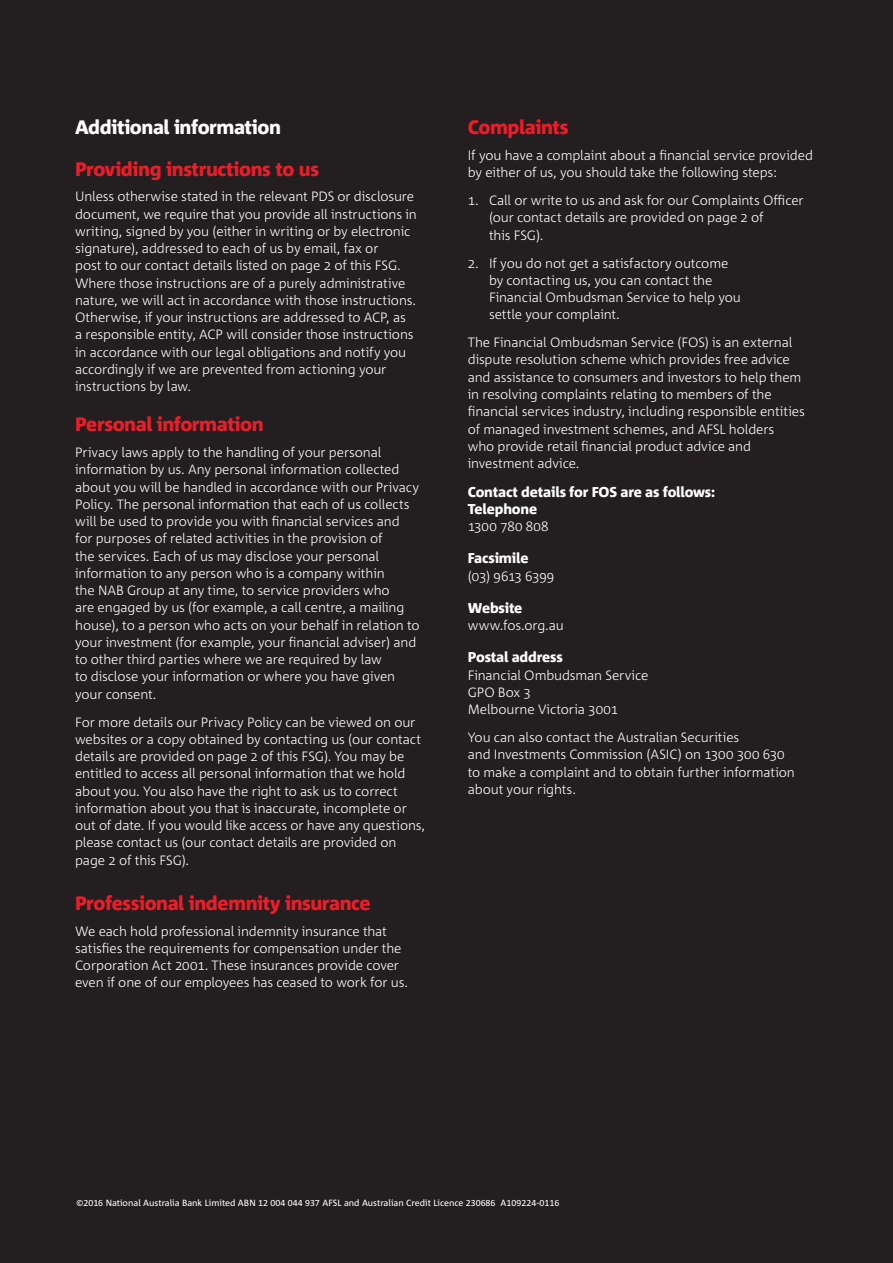
<style>
.page{position:relative;width:893px;height:1263px;background:#231f20}
.page>*{position:absolute;margin:0;border:0;box-sizing:border-box;transform-origin:0 0}
.t1{font:800 19.5px "Corpid";letter-spacing:-.025em;color:#ee1c28}
.t2{font:800 19.5px "Corpid";letter-spacing:-.025em;color:#fff}
.t3{font:800 14.25px/16.5px "Corpid";letter-spacing:-.01em;color:#fff}
.t4{font:300 13.5px/17.2px "Corpid C1";letter-spacing:-.01em;color:#fff}
.t5{font:300 13.5px "Corpid C1";letter-spacing:.02em;color:#fff}
.t6{font:9px "Corpid";color:#fff}
.s1{font-family:"Corpid Caps"}
</style>
<div class="page">
<h1 class="t2" style="left:75px;top:117px;width:207px">Additional information</h1>
<h1 class="t1" style="left:75px;top:158px;width:246px">Providing instructions to us</h1>
<p class="t4" style="left:75px;top:188px;width:343px">Unless otherwise stated in the relevant PDS or disclosure document, we require that you provide all instructions in writing, signed by you (either in writing or by electronic signature), addressed to each of us by email, fax or<br>post to our contact details listed on page 2 of this FSG.<br>Where those instructions are of a purely administrative nature, we will act in accordance with those instructions.<br>Otherwise, if your instructions are addressed to ACP, as<br>a responsible entity, ACP will consider those instructions in accordance with our legal obligations and notify you accordingly if we are prevented from actioning your instructions by law.</p>
<h1 class="t1" style="left:75px;top:414px;width:190px">Personal information</h1>
<p class="t4" style="left:75px;top:443px;width:346px">Privacy laws apply to the handling of your personal information by us. Any personal information collected about you will be handled in accordance with our Privacy Policy. The personal information that each of us collects will be used to provide you with financial services and for purposes of related activities in the provision of<br>the services. Each of us may disclose your personal information to any person who is a company within<br>the NAB Group at any time, to service providers who<br>are engaged by us (for example, a call centre, a mailing house), to a person who acts on your behalf in relation to your investment (for example, your financial adviser) and to other third parties where we are required by law<br>to disclose your information or where you have given your consent.</p>
<p class="t4" style="left:75px;top:713px;width:352px">For more details our Privacy Policy can be viewed on our websites or a copy obtained by contacting us (our contact details are provided on page 2 of this FSG). You may be entitled to access all personal information that we hold about you. You also have the right to ask us to correct information about you that is inaccurate, incomplete or out of date. If you would like access or have any questions, please contact us (our contact details are provided on page 2 of this FSG).</p>
<h1 class="t1" style="left:75px;top:892px;width:297px">Professional indemnity insurance</h1>
<p class="t4" style="left:75px;top:922px;width:334px">We each hold professional indemnity insurance that satisfies the requirements for compensation under the Corporation Act 2001. These insurances provide cover even if one of our employees has ceased to work for us.</p>
<h1 class="t1" style="left:468px;top:117px;width:102px">Complaints</h1>
<p class="t4" style="left:468px;top:146px;width:347px">If you have a complaint about a financial service provided by either of us, you should take the following steps:</p>
<p class="t4" style="left:489px;top:191px;width:316px;text-indent:-21px">1. Call or write to us and ask for our Complaints Officer (our contact details are provided on page 2 of<br>this FSG).</p>
<p class="t4" style="left:489px;top:254px;width:253px;text-indent:-21px">2. If you do not get a satisfactory outcome by contacting us, you can contact the Financial Ombudsman Service to help you settle your complaint.</p>
<p class="t4" style="left:468px;top:333px;width:339px">The Financial Ombudsman Service (FOS) is an external dispute resolution scheme which provides free advice and assistance to consumers and investors to help them in resolving complaints relating to members of the financial services industry, including responsible entities of managed investment schemes, and AFSL holders<br>who provide retail financial product advice and investment advice.</p>
<p class="t3" style="left:468px;top:484px;width:249px">Contact details for FOS are as follows:<br>Telephone</p>
<p class="t5" style="left:468px;top:518px;width:82px">1300 780 808</p>
<p class="t3" style="left:468px;top:550px;width:62px">Facsimile</p>
<p class="t4" style="left:468px;top:567px;width:88px">(03) 9613 6399</p>
<p class="t3" style="left:468px;top:600px;width:56px">Website</p>
<p class="t4" style="left:468px;top:616px;width:98px">www.fos.org.au</p>
<p class="t3" style="left:468px;top:649px;width:96px">Postal address</p>
<p class="t4" style="left:468px;top:666px;width:182px">Financial Ombudsman Service<br>GPO Box 3<br>Melbourne Victoria 3001</p>
<p class="t4" style="left:468px;top:728px;width:329px">You can also contact the Australian Securities<br>and Investments Commission (ASIC) on 1300 300 630 to make a complaint and to obtain further information about your rights.</p>
<p class="t6" style="left:77px;top:1198px;width:484px">©<span class="s1">2016</span> National Australia Bank Limited ABN <span class="s1">12 004 044 937</span> AFSL and Australian Credit Licence <span class="s1">230686 A109224-0116</span></p>
</div>
